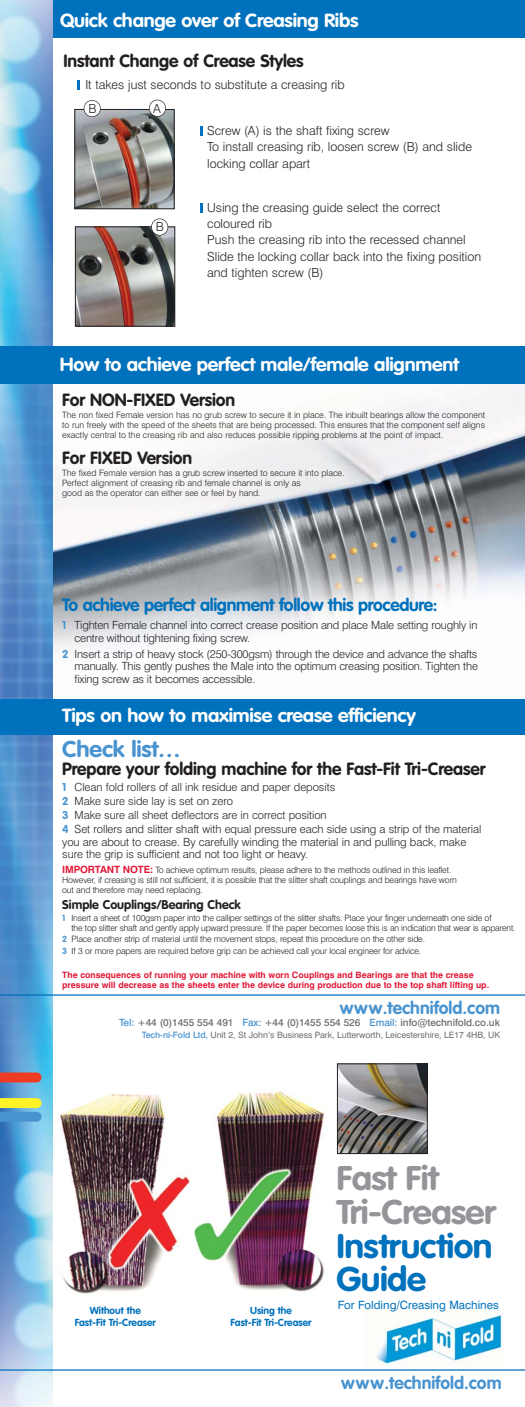
<style>
.page{position:relative;width:525px;height:1407px;background:#fff}
.page>*{position:absolute;margin:0;border:0;box-sizing:border-box;transform-origin:0 0}
.t1{font:700 33.75px/34.2px "VAG Rounded";letter-spacing:-.015em;color:#939598;scale:1.05 1}
.t2{font:700 33.75px/32.5px "VAG Rounded";letter-spacing:-.015em;color:#0071bc;scale:1.05 1}
.t3{font:700 22.5px "VAG Rounded";letter-spacing:-.005em;color:#4994d0;scale:1.05 1}
.t4{font:700 18.75px "VAG Rounded";letter-spacing:-.01em;color:#fff;scale:1.05 1}
.t5{font:700 17.5px "VAG Rounded";letter-spacing:-.005em;color:#231f20}
.t6{font:700 17.5px "VAG Rounded";letter-spacing:-.015em;color:#0071bc}
.t7{font:700 17.5px "VAG Rounded";color:#4994d0}
.t8{font:300 12.5px/16.2px "Swiss 721 BT";color:#231f20}
.t9{font:700 12.5px "VAG Rounded";color:#231f20}
.t10{font:11.5px "Swiss 721 BT";color:#0071bc}
.t11{font:300 11.25px/12.5px "Swiss 721 BT";letter-spacing:-.005em;color:#231f20}
.t12{font:700 10.12px/12.1px "VAG Rounded";color:#0071bc;text-align:center}
.t13{font:500 10px "Swiss 721 BT";letter-spacing:-.005em;color:#6d6e70}
.t14{font:300 8.75px/10px "Swiss 721 BT";letter-spacing:-.015em;color:#231f20}
.t15{font:700 8.75px/9.4px "Swiss 721 BT";color:#e11837}
.t16{font:8.75px "Swiss 721 BT";letter-spacing:-.005em;color:#6d6e70}
.s1{font-family:"VAG Rounded";font-weight:700;color:#4994d0}
.s2{font-weight:700;font-size:10px;color:#e11837}
.s3{font-weight:500;color:#4994d0}
.s4{color:#4994d0}
</style>
<div class="page">
<div style="left:0;top:0;width:524px;height:38px;background:#0071bc"></div>
<img style="left:53px;top:383px;width:471px;height:266px">
<img style="left:0;top:0;width:53px;height:699px">
<img style="left:60px;top:1084px;width:282px;height:210px">
<img style="left:376px;top:1314px;width:126px;height:52px">
<svg style="left:0;top:734px;width:53px;height:673px;background:#71abd9"></svg>
<div style="left:0;top:699px;width:524px;height:35px;background:#0071bc"></div>
<svg style="left:77px;top:80px;width:3px;height:10px"></svg>
<svg style="left:200px;top:203px;width:2px;height:9px"></svg>
<svg style="left:200px;top:126px;width:2px;height:10px"></svg>
<div style="left:0;top:346px;width:524px;height:37px;background:#0071bc"></div>
<img style="left:339px;top:1065px;width:86px;height:87px">
<div style="left:337px;top:1063px;width:90px;height:91px;border:1px solid #231f20"></div>
<hr style="left:0;top:1369px;width:524px;height:1px;background:#0071bc">
<hr style="left:0;top:994px;width:524px;height:1px;background:#0071bc">
<svg style="left:0;top:1072px;width:41px;height:10px"></svg>
<svg style="left:0;top:1098px;width:41px;height:23px"></svg>
<img style="left:76px;top:111px;width:96px;height:96px">
<div style="left:74px;top:109px;width:100px;height:100px;border:1px solid #231f20"></div>
<img style="left:77px;top:229px;width:96px;height:95px">
<div style="left:75px;top:227px;width:100px;height:99px;border:1px solid #231f20"></div>
<div style="left:151px;top:219px;width:17px;height:16px;background:#fff;border-radius:50%"></div>
<div style="left:151px;top:218px;width:17px;height:17px;border:1px solid #231f20;border-radius:50%"></div>
<div style="left:149px;top:100px;width:16px;height:16px;background:#fff;border-radius:50%"></div>
<div style="left:149px;top:100px;width:17px;height:17px;border:1px solid #231f20;border-radius:50%"></div>
<div style="left:84px;top:100px;width:16px;height:17px;background:#fff;border-radius:50%"></div>
<div style="left:84px;top:100px;width:17px;height:17px;border:1px solid #231f20;border-radius:50%"></div>
<h3 class="t4" style="left:60px;top:12px;width:286px">Quick change over of Creasing Ribs</h3>
<h3 class="t5" style="left:63px;top:54px;width:241px">Instant Change of Crease Styles</h3>
<h3 class="t8" style="left:85px;top:78px;width:261px">It takes just seconds to substitute a creasing rib</h3>
<h3 class="t8" style="left:207px;top:124px;width:266px">Screw (A) is the shaft fixing screw<br>To install creasing rib, loosen screw (B) and slide locking collar apart</h3>
<h3 class="t8" style="left:207px;top:201px;width:275px">Using the creasing guide select the correct coloured rib<br>Push the creasing rib into the recessed channel Slide the locking collar back into the fixing position and tighten screw (B)</h3>
<h3 class="t8" style="left:88px;top:102px;width:10px">B</h3>
<h3 class="t8" style="left:153px;top:101px;width:9px">A</h3>
<h3 class="t8" style="left:156px;top:220px;width:10px">B</h3>
<h3 class="t4" style="left:60px;top:356px;width:381px">How to achieve perfect male/female alignment</h3>
<h3 class="t5" style="left:62px;top:392px;width:174px">For NON-FIXED Version</h3>
<p class="t14" style="left:62px;top:411px;width:424px;text-align:justify">The non fixed Female version has no grub screw to secure it in place. The inbuilt bearings allow the component to run freely with the speed of the sheets that are being processed. This ensures that the component self aligns exactly central to the creasing rib and also reduces possible ripping problems at the point of impact.</p>
<h3 class="t5" style="left:62px;top:451px;width:131px">For FIXED Version</h3>
<p class="t14" style="left:62px;top:469px;width:283px">The fixed Female version has a grub screw inserted to secure it into place.<br>Perfect alignment of creasing rib and female channel is only as<br>good as the operator can either see or feel by hand.</p>
<h3 class="t6" style="left:62px;top:598px;width:377px">To achieve perfect alignment follow this procedure:</h3>
<p class="t11" style="left:75px;top:620px;width:404px;text-indent:-12px"><span class="s1">1</span> Tighten Female channel into correct crease position and place Male setting roughly in centre without tightening fixing screw.</p>
<p class="t11" style="left:75px;top:648px;width:405px;text-align:justify;text-indent:-12px"><span class="s1">2</span> Insert a strip of heavy stock (250-300gsm) through the device and advance the shafts manually. This gently pushes the Male into the optimum creasing position. Tighten the fixing screw as it becomes accessible.</p>
<h3 class="t4" style="left:62px;top:708px;width:338px">Tips on how to maximise crease efficiency</h3>
<h2 class="t3" style="left:62px;top:739px;width:114px">Check list...</h2>
<h3 class="t5" style="left:62px;top:761px;width:424px">Prepare your folding machine for the Fast-Fit Tri-Creaser</h3>
<p class="t11" style="left:62px;top:780px;width:420px;line-height:14.2px"><span class="s1">1</span> Clean fold rollers of all ink residue and paper deposits<br><span class="s1">2</span> Make sure side lay is set on zero<br><span class="s1">3</span> Make sure all sheet deflectors are in correct position<br><span class="s1">4</span> Set rollers and slitter shaft with equal pressure each side using a strip of the material</p>
<p class="t11" style="left:62px;top:837px;width:405px">you are about to crease. By carefully winding the material in and pulling back, make sure the grip is sufficient and not too light or heavy.</p>
<p class="t14" style="left:62px;top:866px;width:396px"><span class="s2">IMPORTANT NOTE:</span> To achieve optimum results, please adhere to the methods outlined in this leaflet.<br>However, if creasing is still not sufficient, it is possible that the slitter shaft couplings and bearings have worn out and therefore may need replacing.</p>
<h3 class="t9" style="left:62px;top:899px;width:180px">Simple Couplings/Bearing Check</h3>
<p class="t14" style="left:71px;top:913px;width:445px;text-indent:-9px"><span class="s1">1</span> Insert a sheet of 100gsm paper into the calliper settings of the slitter shafts. Place your finger underneath one side of<br>the top slitter shaft and gently apply upward pressure. If the paper becomes loose this is an indication that wear is apparent.</p>
<p class="t14" style="left:62px;top:934px;width:364px;line-height:11.8px"><span class="s1">2</span> Place another strip of material until the movement stops, repeat this procedure on the other side.<br><span class="s1">3</span> If 3 or more papers are required before grip can be achieved call your local engineer for advice.</p>
<p class="t15" style="left:62px;top:971px;width:428px">The consequences of running your machine with worn Couplings and Bearings are that the crease pressure will decrease as the sheets enter the device during production due to the top shaft lifting up.</p>
<h3 class="t7" style="left:339px;top:1000px;width:162px">www.technifold.com</h3>
<p class="t16" style="left:142px;top:1031px;width:359px"><span class="s3">Tech-ni-Fold Ltd,</span> Unit 2, St John’s Business Park, Lutterworth, Leicestershire, LE17 4HB, UK</p>
<p class="t13" style="left:119px;top:1019px;width:382px"><span class="s4">Tel:</span> +44 (0)1455 554 491 <span class="s4">Fax:</span> +44 (0)1455 554 526 <span class="s4">Email:</span> info@technifold.co.uk</p>
<h1 class="t1" style="left:336px;top:1163px;width:153px">Fast Fit<br>Tri-Creaser</h1>
<h1 class="t2" style="left:336px;top:1233px;width:150px">Instruction<br>Guide</h1>
<p class="t12" style="left:75px;top:1305px;width:83px">Without the<br>Fast-Fit Tri-Creaser</p>
<p class="t12" style="left:230px;top:1305px;width:83px">Using the<br>Fast-Fit Tri-Creaser</p>
<h3 class="t10" style="left:337px;top:1301px;width:162px">For Folding/Creasing Machines</h3>
<h3 class="t7" style="left:341px;top:1375px;width:162px">www.technifold.com</h3>
</div>
